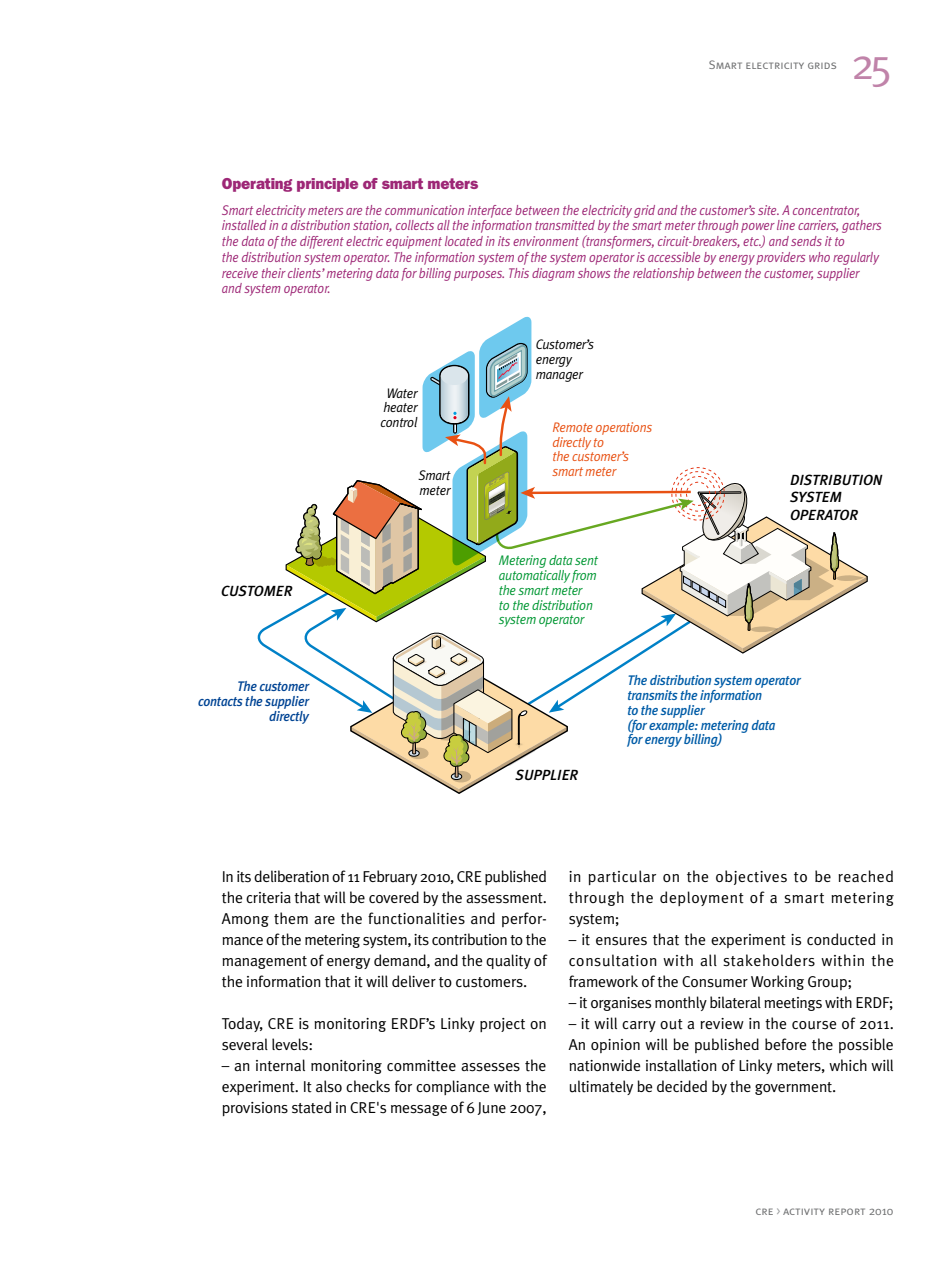
<style>
.page{position:relative;width:943px;height:1265px;background:#fff}
.page>*{position:absolute;margin:0;border:0;box-sizing:border-box;transform-origin:0 0}
.t1{font:43.75px "Meta Plus Normal";color:#c083a9}
.t2{font:15.75px/21px "Meta Plus Normal";letter-spacing:-.01em;color:#000;text-align:justify}
.t3{font:800 15.75px "Franklin Gothic IT Cby BT";letter-spacing:-.015em;color:#9d2776;scale:.95 1}
.t4{font:italic 500 14.7px/17.7px "Meta Plus";color:#000}
.t5{font:italic 14px/15.8px "Meta Plus Normal";letter-spacing:-.01em;color:#9d2776;scale:.9 1}
.t6{font:italic 500 13.83px/14.7px "Meta Plus";letter-spacing:-.02em;color:#005ca7;scale:.94 1}
.t7{font:italic 13.83px/14.7px "Meta Plus Normal";letter-spacing:-.02em;color:#009733;scale:.94 1}
.t8{font:italic 13.83px/14.7px "Meta Plus Normal";letter-spacing:-.02em;color:#000;scale:.94 1}
.t9{font:italic 13.83px/14.7px "Meta Plus Normal";letter-spacing:-.02em;color:#e85113;scale:.94 1}
.t10{font:italic 500 13.83px/14.7px "Meta Plus";letter-spacing:-.02em;color:#004494;text-align:right;scale:.94 1}
.t11{font:12.25px "Meta Plus Normal Caps";color:#707172}
.s1{color:#9c9e9f}
.s2{font-family:"Meta Plus Normal"}
</style>
<div class="page">
<svg style="left:257px;top:317px;width:611px;height:477px"></svg>
<p class="t11" style="left:709px;top:58px;width:129px">Smart electricity grids</p>
<h1 class="t1" style="left:851px;top:39px;width:44px">25</h1>
<p class="t3" style="left:222px;top:173px;width:271px">Operating principle of smart meters</p>
<p class="t5" style="left:222px;top:202px;width:734px">Smart electricity meters are the communication interface between the electricity grid and the customer’s site. A concentrator, installed in a distribution station, collects all the information transmitted by the smart meter through power line carriers, gathers the data of the different electric equipment located in its environment (transformers, circuit-breakers, etc.) and sends it to<br>the distribution system operator. The information system of the system operator is accessible by energy providers who regularly receive their clients’ metering data for billing purposes. This diagram shows the relationship between the customer, supplier and system operator.</p>
<p class="t4" style="left:221px;top:582px;width:73px">CUSTOMER</p>
<p class="t10" style="left:198px;top:679px;width:119px">The customer contacts the supplier directly</p>
<p class="t8" style="left:380px;top:385px;width:41px;text-align:center">Water heater control</p>
<p class="t8" style="left:418px;top:468px;width:35px">Smart meter</p>
<p class="t8" style="left:536px;top:337px;width:63px">Customer’s energy manager</p>
<p class="t9" style="left:552px;top:420px;width:108px">Remote operations directly to<br>the customer’s smart meter</p>
<p class="t7" style="left:499px;top:553px;width:107px">Metering data sent automatically from the smart meter<br>to the distribution system operator</p>
<p class="t4" style="left:790px;top:471px;width:94px">DISTRIBUTION<br>SYSTEM<br>OPERATOR</p>
<p class="t4" style="left:515px;top:766px;width:64px">SUPPLIER</p>
<p class="t6" style="left:627px;top:673px;width:185px">The distribution system operator transmits the information<br>to the supplier<br>(for example: metering data<br>for energy billing)</p>
<p class="t2" style="left:222px;top:866px;width:327px">In its deliberation of 11 February 2010, CRE published the criteria that will be covered by the assessment.<br>Among them are the functionalities and perfor&shy;mance of the metering system, its contribution to the management of energy demand, and the quality of the information that it will deliver to customers.</p>
<p class="t2" style="left:222px;top:1013px;width:326px">Today, CRE is monitoring ERDF’s Linky project on several levels:</p>
<p class="t2" style="left:222px;top:1055px;width:326px">– an internal monitoring committee assesses the experiment. It also checks for compliance with the provisions stated in CRE's message of 6 June 2007,</p>
<p class="t2" style="left:568px;top:866px;width:327px">in particular on the objectives to be reached through the deployment of a smart metering system;</p>
<p class="t2" style="left:568px;top:929px;width:327px">– it ensures that the experiment is conducted in consultation with all stakeholders within the framework of the Consumer Working Group;</p>
<p class="t2" style="left:568px;top:992px;width:326px">– it organises monthly bilateral meetings with ERDF;</p>
<p class="t2" style="left:568px;top:1013px;width:326px">– it will carry out a review in the course of 2011.<br>An opinion will be published before the possible nationwide installation of Linky meters, which will ultimately be decided by the government.</p>
<p class="t11" style="left:755px;top:1204px;width:139px">cre <span class="s1">&gt;</span> activity report <span class="s2">2010</span></p>
</div>
